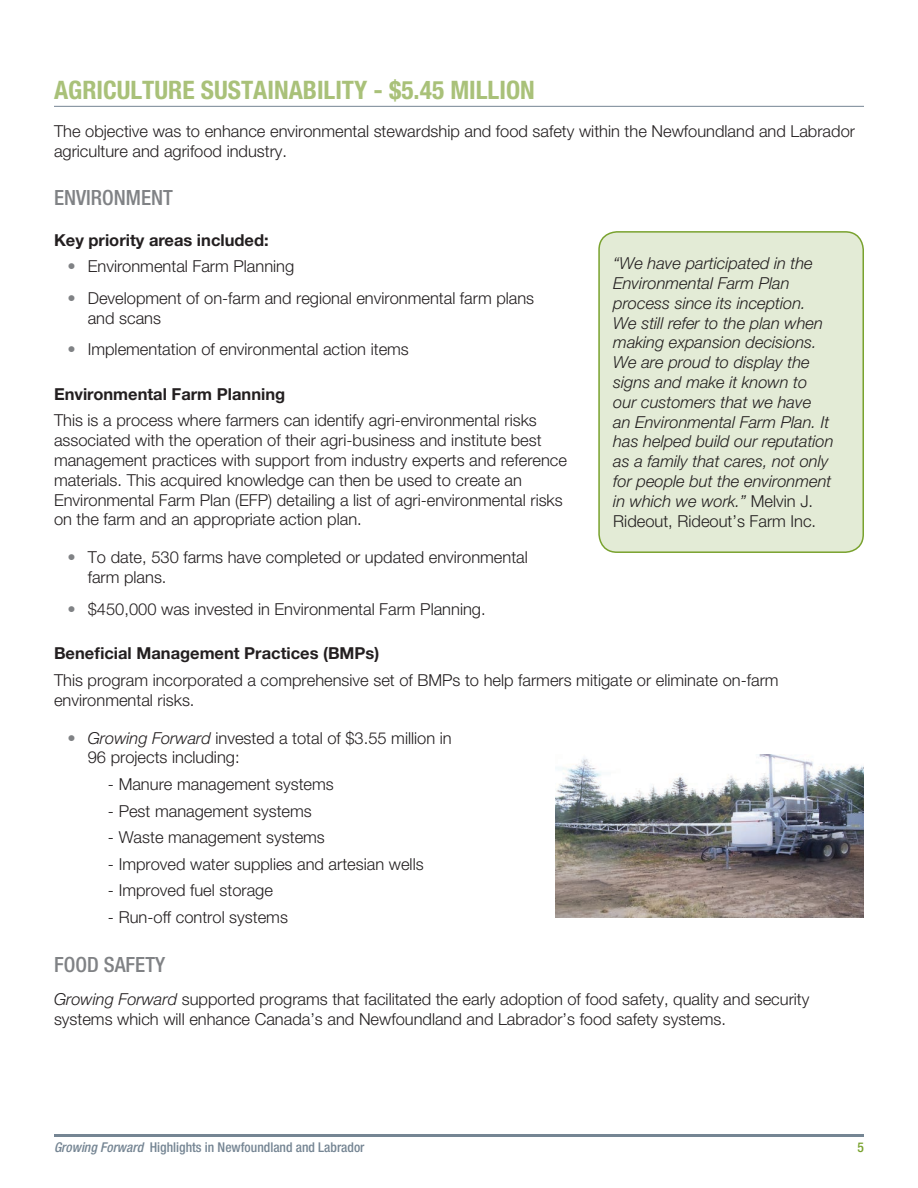
<style>
.page{position:relative;width:918px;height:1188px;background:#fff}
.page>*{position:absolute;margin:0;border:0;box-sizing:border-box;transform-origin:0 0}
.t1{font:700 condensed 25.5px "Helvetica Neue LT Std";color:#a9c179}
.t2{font:500 condensed 21px "Helvetica Neue LT Std";color:#808285}
.t3{font:300 16.5px/19.8px "Helvetica Neue LT Std";color:#231f20}
.t4{font:italic 300 16.5px/19.8px "Helvetica Neue LT Std";color:#231f20}
.t5{font:700 16.5px "Helvetica Neue LT Std";color:#231f20}
.t6{font:500 condensed 13.5px "Helvetica Neue LT Std";color:#758593}
.t7{font:500 condensed 13.5px "Helvetica Neue LT Std";color:#79a22e}
.s1{color:#808285}
.s2{font-style:italic}
.s3{font-style:normal}
</style>
<div class="page">
<hr style="left:54px;top:1134px;width:810px;height:2px;background:#758593">
<hr style="left:54px;top:106px;width:810px;height:1px;background:#758593">
<img style="left:555px;top:755px;width:309px;height:162px">
<div style="left:599px;top:232px;width:264px;height:320px;background:#e3ebd6;border-radius:18px"></div>
<div style="left:598px;top:231px;width:266px;height:322px;border:2px solid #79a22e;border-radius:18px"></div>
<h1 class="t1" style="left:54px;top:75px;width:482px">AGRICULTURE SUSTAINABILITY - $5.45 MILLION</h1>
<p class="t3" style="left:54px;top:121px;width:803px">The objective was to enhance environmental stewardship and food safety within the Newfoundland and Labrador agriculture and agrifood industry.</p>
<p class="t2" style="left:54px;top:185px;width:120px">Environment</p>
<p class="t5" style="left:54px;top:229px;width:216px">Key priority areas included:</p>
<p class="t3" style="left:67px;top:256px;width:228px"><span class="s1">•</span> Environmental Farm Planning</p>
<p class="t3" style="left:88px;top:288px;width:448px;text-indent:-20px"><span class="s1">•</span> Development of on-farm and regional environmental farm plans and scans</p>
<p class="t3" style="left:67px;top:339px;width:343px"><span class="s1">•</span> Implementation of environmental action items</p>
<p class="t5" style="left:54px;top:384px;width:233px">Environmental Farm Planning</p>
<p class="t3" style="left:54px;top:410px;width:515px">This is a process where farmers can identify agri-environmental risks associated with the operation of their agri-business and institute best management practices with support from industry experts and reference materials. This acquired knowledge can then be used to create an Environmental Farm Plan (EFP) detailing a list of agri-environmental risks on the farm and an appropriate action plan.</p>
<p class="t3" style="left:88px;top:547px;width:442px;text-indent:-20px"><span class="s1">•</span> To date, 530 farms have completed or updated environmental farm plans.</p>
<p class="t3" style="left:67px;top:599px;width:420px"><span class="s1">•</span> $450,000 was invested in Environmental Farm Planning.</p>
<p class="t5" style="left:54px;top:643px;width:327px">Beneficial Management Practices (BMPs)</p>
<p class="t3" style="left:54px;top:670px;width:726px">This program incorporated a comprehensive set of BMPs to help farmers mitigate or eliminate on-farm environmental risks.</p>
<p class="t3" style="left:88px;top:728px;width:366px;text-indent:-20px"><span class="s1">•</span> <span class="s2">Growing Forward</span> invested a total of $3.55 million in<br>96 projects including:</p>
<p class="t3" style="left:108px;top:774px;width:227px">- Manure management systems</p>
<p class="t3" style="left:108px;top:800px;width:205px">- Pest management systems</p>
<p class="t3" style="left:108px;top:827px;width:218px">- Waste management systems</p>
<p class="t3" style="left:108px;top:854px;width:317px">- Improved water supplies and artesian wells</p>
<p class="t3" style="left:108px;top:880px;width:167px">- Improved fuel storage</p>
<p class="t3" style="left:108px;top:907px;width:181px">- Run-off control systems</p>
<p class="t2" style="left:54px;top:952px;width:113px">Foo d Safety</p>
<p class="t3" style="left:54px;top:989px;width:757px"><span class="s2">Growing Forward</span> supported programs that facilitated the early adoption of food safety, quality and security systems which will enhance Canada’s and Newfoundland and Labrador’s food safety systems.</p>
<p class="t4" style="left:613px;top:253px;width:222px">“We have participated in the<br>Environmental Farm Plan process since its inception.<br>We still refer to the plan when making expansion decisions.<br>We are proud to display the signs and make it known to our customers that we have<br>an Environmental Farm Plan. It has helped build our reputation as a family that cares, not only for people but the environment in which we work.” <span class="s3">Melvin J.<br>Rideout, Rideout’s Farm Inc.</span></p>
<p class="t6" style="left:54px;top:1139px;width:312px"><span class="s2">Growing Forward</span> Highlights in Newfoundland and Labrador</p>
<p class="t7" style="left:858px;top:1139px;width:8px">5</p>
</div>
